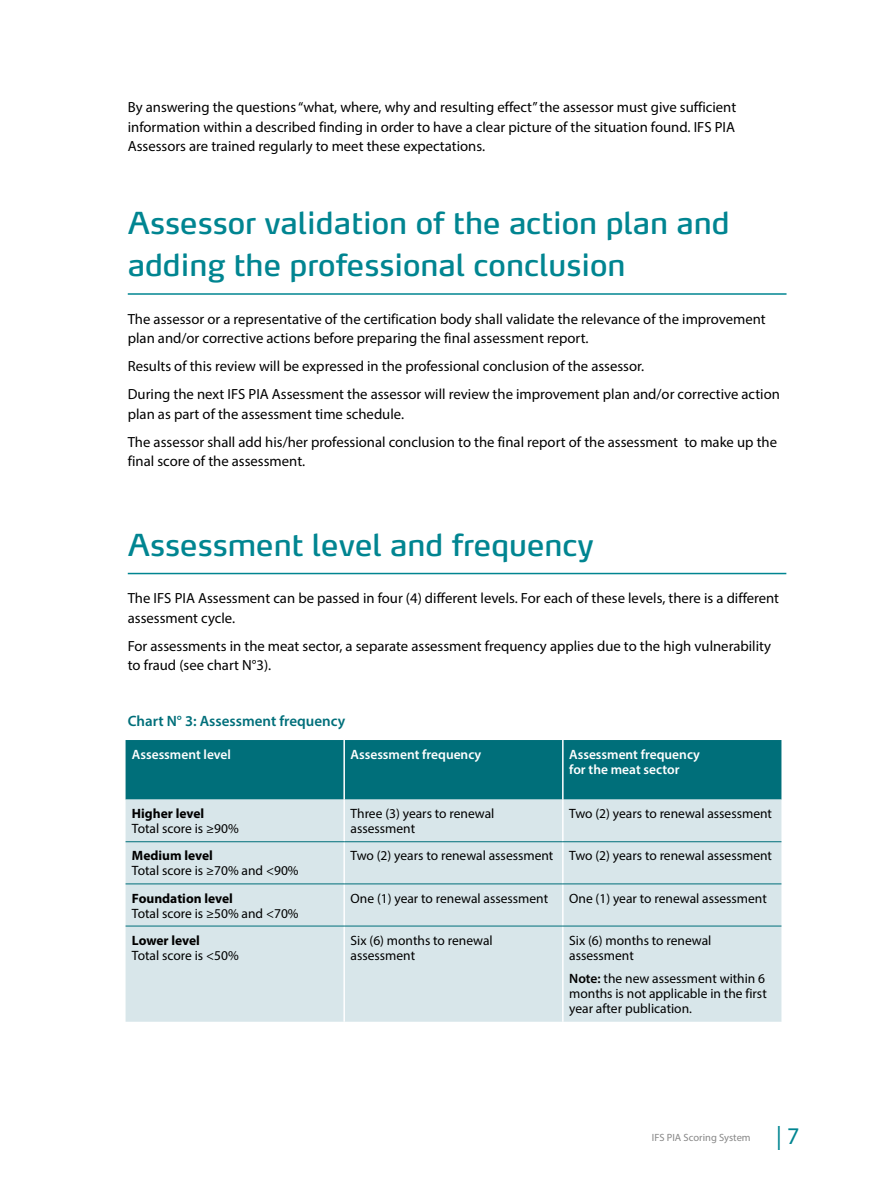
<style>
.page{position:relative;width:893px;height:1187px;background:#fff}
.page>*{position:absolute;margin:0;border:0;box-sizing:border-box;transform-origin:0 0}
.t1{font:30px/42px "Max OT";color:#008591}
.t2{font:24px "Myriad Pro";color:#008591}
.t3{font:600 15px "Myriad Pro";color:#006f7a}
.t4{font:14.7px/19.5px "Myriad Pro";color:#000}
.t5{font:13.5px/15px "Myriad Pro";color:#000}
.t6{font:600 13.5px/15px "Myriad Pro";color:#fff}
.t7{font:700 13.5px "Myriad Pro";color:#000}
.t8{font:10.5px "Myriad Pro";color:#878787}
.s1{font-weight:600}
</style>
<div class="page">
<hr style="left:128px;top:293px;width:658px;height:2px;background:#008591">
<hr style="left:128px;top:572px;width:658px;height:2px;background:#008591">
<div style="left:126px;top:740px;width:655px;height:59px;background:#006f7a"></div>
<div style="left:126px;top:799px;width:655px;height:222px;background:#d8e6ea"></div>
<hr style="left:343px;top:740px;width:2px;height:59px;background:#fff">
<hr style="left:562px;top:740px;width:2px;height:59px;background:#fff">
<hr style="left:343px;top:799px;width:2px;height:42px;background:#fff">
<hr style="left:562px;top:799px;width:2px;height:42px;background:#fff">
<hr style="left:343px;top:842px;width:2px;height:41px;background:#fff">
<hr style="left:562px;top:842px;width:2px;height:41px;background:#fff">
<hr style="left:343px;top:884px;width:2px;height:41px;background:#fff">
<hr style="left:562px;top:884px;width:2px;height:41px;background:#fff">
<hr style="left:343px;top:926px;width:2px;height:95px;background:#fff">
<hr style="left:562px;top:926px;width:2px;height:95px;background:#fff">
<hr style="left:126px;top:841px;width:218px;height:1px;background:#006f7a">
<hr style="left:126px;top:883px;width:218px;height:1px;background:#006f7a">
<hr style="left:126px;top:925px;width:218px;height:1px;background:#006f7a">
<hr style="left:344px;top:841px;width:219px;height:1px;background:#006f7a">
<hr style="left:563px;top:841px;width:218px;height:1px;background:#006f7a">
<hr style="left:344px;top:883px;width:219px;height:1px;background:#006f7a">
<hr style="left:563px;top:883px;width:218px;height:1px;background:#006f7a">
<hr style="left:344px;top:925px;width:219px;height:1px;background:#006f7a">
<hr style="left:563px;top:925px;width:218px;height:1px;background:#006f7a">
<p class="t4" style="left:128px;top:97px;width:610px;text-align:justify">By answering the questions “what, where, why and resulting effect” the assessor must give sufficient information within a described finding in order to have a clear picture of the situation found. IFS PIA Assessors are trained regularly to meet these expectations.</p>
<h1 class="t1" style="left:128px;top:202px;width:603px">Assessor validation of the action plan and adding the professional conclusion</h1>
<p class="t4" style="left:128px;top:309px;width:639px">The assessor or a representative of the certification body shall validate the relevance of the improvement plan and/or corrective actions before preparing the final assessment report.</p>
<p class="t4" style="left:128px;top:352px;width:654px;line-height:28px">Results of this review will be expressed in the professional conclusion of the assessor.<br>During the next IFS PIA Assessment the assessor will review the improvement plan and/or corrective action</p>
<p class="t4" style="left:128px;top:399px;width:651px;line-height:28px">plan as part of the assessment time schedule.<br>The assessor shall add his/her professional conclusion to the final report of the assessment to make up the</p>
<p class="t4" style="left:128px;top:451px;width:179px">final score of the assessment.</p>
<h1 class="t1" style="left:128px;top:523px;width:467px">Assessment level and frequency</h1>
<p class="t4" style="left:128px;top:588px;width:653px">The IFS PIA Assessment can be passed in four (4) different levels. For each of these levels, there is a different assessment cycle.</p>
<p class="t4" style="left:128px;top:636px;width:645px">For assessments in the meat sector, a separate assessment frequency applies due to the high vulnerability to fraud (see chart N°3).</p>
<p class="t3" style="left:128px;top:711px;width:219px">Chart N° 3: Assessment frequency</p>
<p class="t6" style="left:132px;top:746px;width:101px">Assessment level</p>
<p class="t6" style="left:351px;top:746px;width:132px">Assessment frequency</p>
<p class="t6" style="left:569px;top:746px;width:132px">Assessment frequency for the meat sector</p>
<p class="t7" style="left:132px;top:806px;width:74px">Higher level</p>
<p class="t5" style="left:132px;top:820px;width:108px">Total score is ≥90%</p>
<p class="t5" style="left:351px;top:806px;width:145px">Three (3) years to renewal assessment</p>
<p class="t5" style="left:569px;top:806px;width:204px">Two (2) years to renewal assessment</p>
<p class="t7" style="left:132px;top:848px;width:83px">Medium level</p>
<p class="t5" style="left:132px;top:863px;width:168px">Total score is ≥70% and &lt;90%</p>
<p class="t5" style="left:351px;top:848px;width:423px">Two (2) years to renewal assessment Two (2) years to renewal assessment</p>
<p class="t7" style="left:132px;top:890px;width:103px">Foundation level</p>
<p class="t5" style="left:132px;top:905px;width:168px">Total score is ≥50% and &lt;70%</p>
<p class="t5" style="left:351px;top:890px;width:199px">One (1) year to renewal assessment</p>
<p class="t5" style="left:569px;top:890px;width:199px">One (1) year to renewal assessment</p>
<p class="t7" style="left:132px;top:932px;width:70px">Lower level</p>
<p class="t5" style="left:132px;top:947px;width:108px">Total score is &lt;50%</p>
<p class="t5" style="left:351px;top:932px;width:144px">Six (6) months to renewal assessment</p>
<p class="t5" style="left:569px;top:932px;width:144px">Six (6) months to renewal assessment</p>
<p class="t5" style="left:569px;top:970px;width:199px;text-align:justify"><span class="s1">Note:</span> the new assessment within 6 months is not applicable in the first year after publication.</p>
<p class="t8" style="left:652px;top:1130px;width:100px">IFS PIA Scoring System</p>
<h2 class="t2" style="left:776px;top:1121px;width:25px">| 7</h2>
</div>
